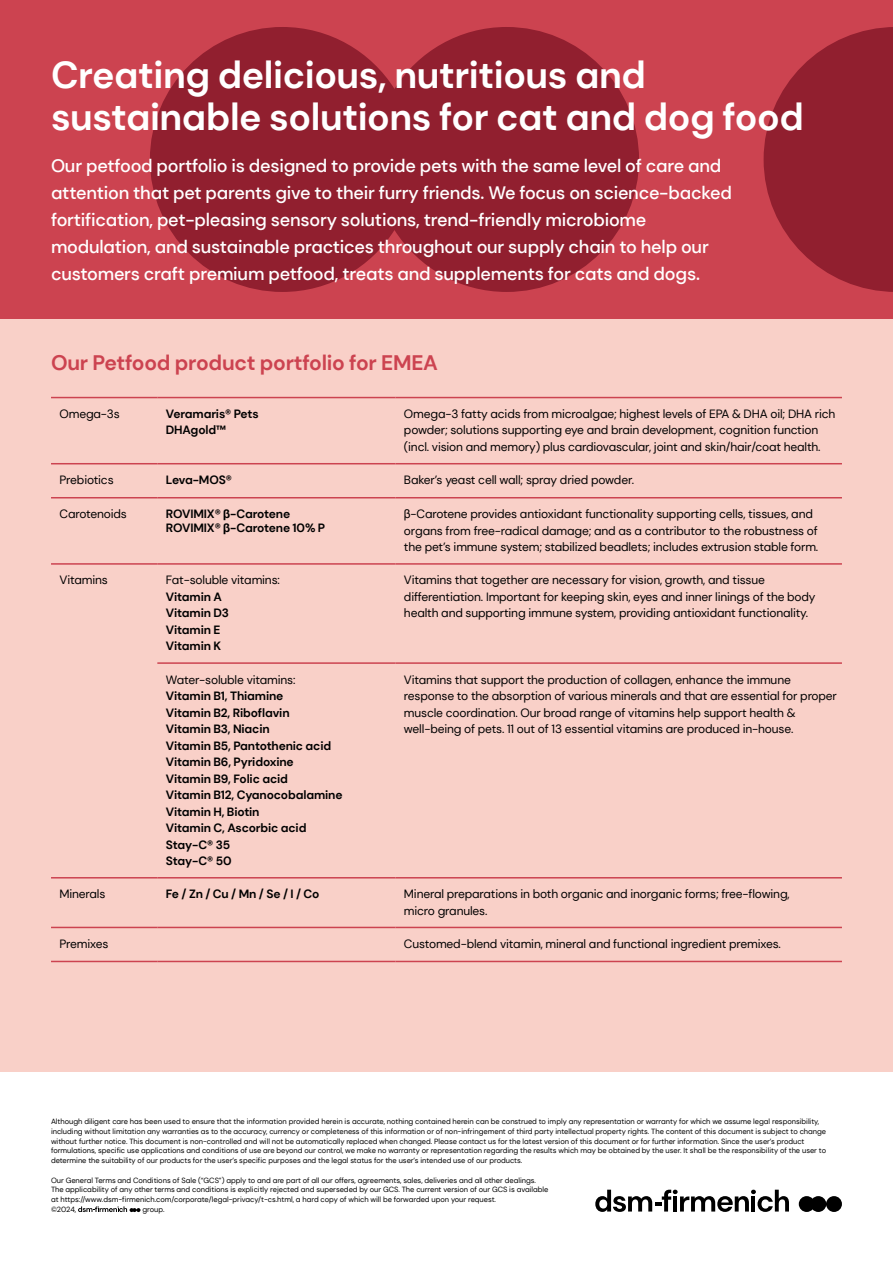
<style>
.page{position:relative;width:893px;height:1263px;background:#fff}
.page>*{position:absolute;margin:0;border:0;box-sizing:border-box;transform-origin:0 0}
.t1{font:700 37.5px/42px "DM Sans";letter-spacing:-.01em;color:#fff}
.t2{font:700 21px "DM Sans";letter-spacing:-.01em;color:#cc4350}
.t3{font:500 18px/27px "DM Sans";letter-spacing:-.015em;color:#fff}
.t4{font:12px/16.5px "DM Sans";letter-spacing:-.015em;color:#000}
.t5{font:700 12px/16.5px "DM Sans";letter-spacing:-.01em;color:#000}
.t6{font:7.5px/9.8px "DM Sans";letter-spacing:-.005em;color:#000}
.s1{font-family:"Helvetica Neue"}
</style>
<div class="page">
<svg style="left:78px;top:1206px;width:62px;height:6px"></svg>
<svg style="left:595px;top:1190px;width:194px;height:22px"></svg>
<svg style="left:799px;top:1196px;width:43px;height:16px"></svg>
<div style="left:0;top:319px;width:893px;height:752px;background:#f9d0c8"></div>
<hr style="left:51px;top:961px;width:106px;height:1px;background:#cc4350">
<hr style="left:157px;top:961px;width:238px;height:1px;background:#cc4350">
<hr style="left:395px;top:961px;width:447px;height:1px;background:#cc4350">
<hr style="left:51px;top:463px;width:106px;height:1px;background:#cc4350">
<hr style="left:157px;top:463px;width:238px;height:1px;background:#cc4350">
<hr style="left:395px;top:463px;width:447px;height:1px;background:#cc4350">
<hr style="left:51px;top:497px;width:106px;height:1px;background:#cc4350">
<hr style="left:157px;top:497px;width:238px;height:1px;background:#cc4350">
<hr style="left:395px;top:497px;width:447px;height:1px;background:#cc4350">
<hr style="left:51px;top:563px;width:106px;height:2px;background:#cc4350">
<hr style="left:157px;top:563px;width:238px;height:2px;background:#cc4350">
<hr style="left:395px;top:563px;width:447px;height:2px;background:#cc4350">
<hr style="left:51px;top:397px;width:106px;height:1px;background:#cc4350">
<hr style="left:157px;top:397px;width:238px;height:1px;background:#cc4350">
<hr style="left:395px;top:397px;width:447px;height:1px;background:#cc4350">
<hr style="left:157px;top:662px;width:238px;height:2px;background:#cc4350">
<hr style="left:395px;top:662px;width:447px;height:2px;background:#cc4350">
<hr style="left:51px;top:877px;width:106px;height:1px;background:#cc4350">
<hr style="left:157px;top:877px;width:238px;height:1px;background:#cc4350">
<hr style="left:395px;top:877px;width:447px;height:1px;background:#cc4350">
<hr style="left:51px;top:927px;width:106px;height:1px;background:#cc4350">
<hr style="left:157px;top:927px;width:238px;height:1px;background:#cc4350">
<hr style="left:395px;top:927px;width:447px;height:1px;background:#cc4350">
<div style="left:0;top:0;width:893px;height:319px;background:#cc4350"></div>
<svg style="left:764px;top:27px;width:129px;height:265px"></svg>
<svg style="left:150px;top:27px;width:489px;height:265px;fill:#911f2f"></svg>
<h1 class="t1" style="left:51px;top:54px;width:754px">Creating delicious, nutritious and sustainable solutions for cat and dog food</h1>
<p class="t3" style="left:51px;top:152px;width:682px">Our petfood portfolio is designed to provide pets with the same level of care and attention that pet parents give to their furry friends. We focus on science-backed fortification, pet-pleasing sensory solutions, trend-friendly microbiome modulation, and sustainable practices throughout our supply chain to help our customers craft premium petfood, treats and supplements for cats and dogs.</p>
<h2 class="t2" style="left:51px;top:349px;width:388px">Our Petfood product portfolio for EMEA</h2>
<h3 class="t4" style="left:60px;top:405px;width:62px">Omega-3s</h3>
<h3 class="t5" style="left:166px;top:405px;width:94px">Veramaris® Pets<br>DHAgold™</h3>
<p class="t4" style="left:404px;top:405px;width:433px">Omega-3 fatty acids from microalgae; highest levels of EPA &amp; DHA oil; DHA rich powder; solutions supporting eye and brain development, cognition function (incl. vision and memory) plus cardiovascular, joint and skin/hair/coat health.</p>
<h3 class="t4" style="left:60px;top:472px;width:56px">Prebiotics</h3>
<h3 class="t5" style="left:166px;top:472px;width:67px">Leva-MOS®</h3>
<h3 class="t4" style="left:404px;top:472px;width:232px">Baker’s yeast cell wall; spray dried powder.</h3>
<h3 class="t4" style="left:60px;top:506px;width:69px">Carotenoids</h3>
<h3 class="t5" style="left:166px;top:507px;width:161px;line-height:13.5px">ROVIMIX® <span class="s1">β</span>-Carotene<br>ROVIMIX® <span class="s1">β</span>-Carotene 10% P</h3>
<p class="t4" style="left:404px;top:506px;width:416px"><span class="s1">β</span>-Carotene provides antioxidant functionality supporting cells, tissues, and organs from free-radical damage; and as a contributor to the robustness of the pet’s immune system; stabilized beadlets; includes extrusion stable form.</p>
<h3 class="t4" style="left:60px;top:572px;width:50px">Vitamins</h3>
<h3 class="t4" style="left:166px;top:572px;width:116px">Fat-soluble vitamins:</h3>
<h3 class="t5" style="left:166px;top:588px;width:65px">Vitamin A<br>Vitamin D3<br>Vitamin E<br>Vitamin K</h3>
<h3 class="t4" style="left:404px;top:572px;width:413px">Vitamins that together are necessary for vision, growth, and tissue differentiation. Important for keeping skin, eyes and inner linings of the body health and supporting immune system, providing antioxidant functionality.</h3>
<h3 class="t4" style="left:166px;top:671px;width:131px">Water-soluble vitamins:</h3>
<h3 class="t5" style="left:166px;top:687px;width:178px">Vitamin B1, Thiamine<br>Vitamin B2, Riboflavin<br>Vitamin B3, Niacin<br>Vitamin B5, Pantothenic acid<br>Vitamin B6, Pyridoxine<br>Vitamin B9, Folic acid<br>Vitamin B12, Cyanocobalamine<br>Vitamin H, Biotin<br>Vitamin C, Ascorbic acid<br>Stay-C® 35<br>Stay-C® 50</h3>
<p class="t4" style="left:404px;top:671px;width:434px">Vitamins that support the production of collagen, enhance the immune response to the absorption of various minerals and that are essential for proper muscle coordination. Our broad range of vitamins help support health &amp; well-being of pets. 11 out of 13 essential vitamins are produced in-house.</p>
<h3 class="t4" style="left:60px;top:886px;width:47px">Minerals</h3>
<h3 class="t5" style="left:166px;top:886px;width:155px">Fe / Zn / Cu / Mn / Se / I / Co</h3>
<h3 class="t4" style="left:404px;top:886px;width:387px">Mineral preparations in both organic and inorganic forms; free-flowing, micro granules.</h3>
<h3 class="t4" style="left:60px;top:935px;width:50px">Premixes</h3>
<h3 class="t4" style="left:404px;top:935px;width:378px">Customed-blend vitamin, mineral and functional ingredient premixes.</h3>
<p class="t6" style="left:51px;top:1117px;width:777px">Although diligent care has been used to ensure that the information provided herein is accurate, nothing contained herein can be construed to imply any representation or warranty for which we assume legal responsibility, including without limitation any warranties as to the accuracy, currency or completeness of this information or of non-infringement of third party intellectual property rights. The content of this document is subject to change without further notice. This document is non-controlled and will not be automatically replaced when changed. Please contact us for the latest version of this document or for further information. Since the user’s product formulations, specific use applications and conditions of use are beyond our control, we make no warranty or representation regarding the results which may be obtained by the user. It shall be the responsibility of the user to determine the suitability of our products for the user’s specific purposes and the legal status for the user’s intended use of our products.</p>
<p class="t6" style="left:51px;top:1175px;width:499px">Our General Terms and Conditions of Sale (“GCS”) apply to and are part of all our offers, agreements, sales, deliveries and all other dealings.<br>The applicability of any other terms and conditions is explicitly rejected and superseded by our GCS. The current version of our GCS is available at https://www.dsm-firmenich.com/corporate/legal-privacy/t-cs.html, a hard copy of which will be forwarded upon your request.<br>©2024,</p>
<p class="t6" style="left:142px;top:1204px;width:24px">group.</p>
</div>
